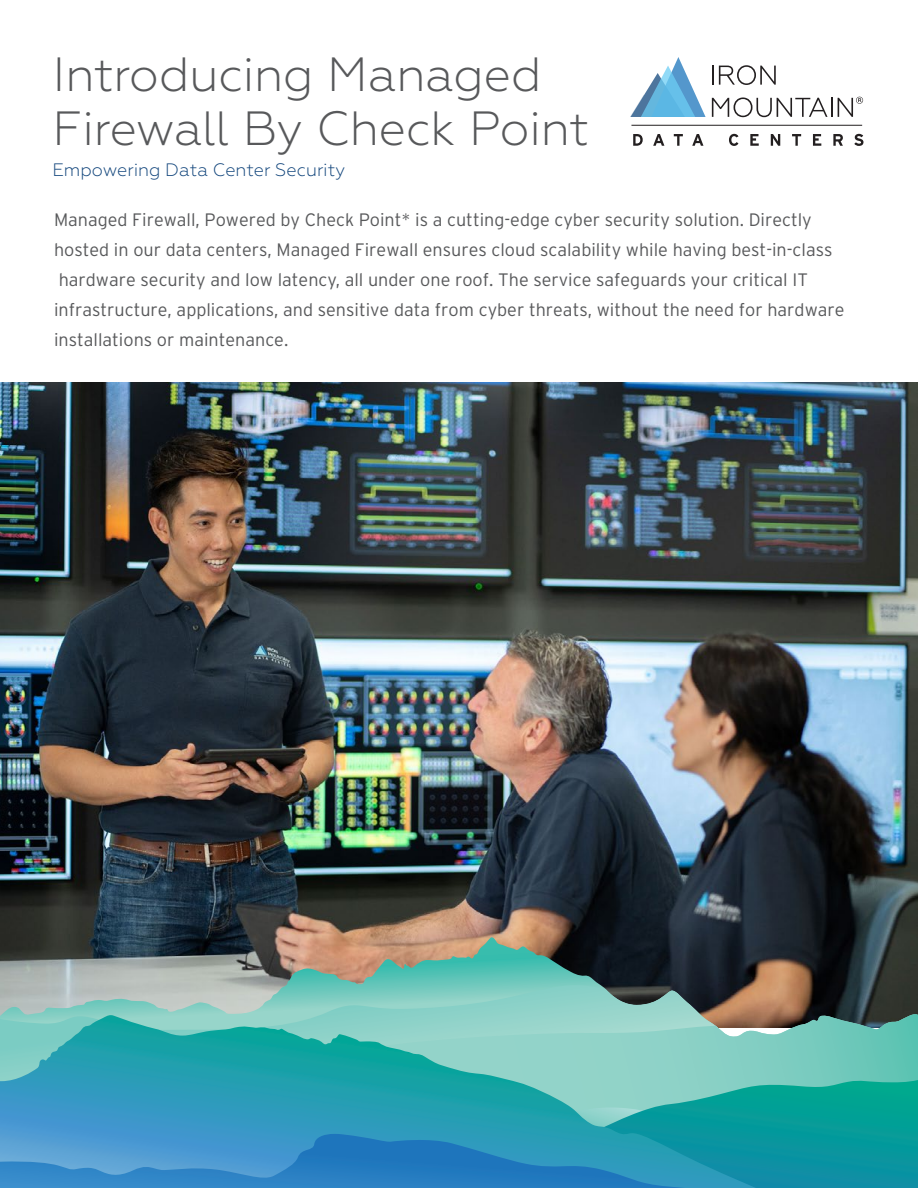
<style>
.page{position:relative;width:918px;height:1188px;background:#fff}
.page>*{position:absolute;margin:0;border:0;box-sizing:border-box;transform-origin:0 0}
.t1{font:300 48px/54px "Geometria";letter-spacing:-.005em;color:#58595b}
.t2{font:300 18px/30px "Interstate";color:#58595b}
.t3{font:300 18px "Geometria";color:#14477d}
</style>
<div class="page">
<svg style="left:630px;top:57px;width:234px;height:60px"></svg>
<svg style="left:633px;top:134px;width:10px;height:12px"></svg>
<svg style="left:653px;top:134px;width:11px;height:12px"></svg>
<svg style="left:674px;top:134px;width:9px;height:12px"></svg>
<svg style="left:692px;top:134px;width:11px;height:12px"></svg>
<svg style="left:729px;top:134px;width:9px;height:12px"></svg>
<svg style="left:750px;top:134px;width:9px;height:12px"></svg>
<svg style="left:771px;top:134px;width:9px;height:12px"></svg>
<svg style="left:792px;top:134px;width:9px;height:12px"></svg>
<svg style="left:813px;top:134px;width:8px;height:12px"></svg>
<svg style="left:833px;top:134px;width:10px;height:12px"></svg>
<svg style="left:854px;top:134px;width:9px;height:12px"></svg>
<hr style="left:631px;top:125px;width:231px;height:1px;background:#231f20">
<img style="left:0;top:382px;width:918px;height:555px">
<svg style="left:0;top:937px;width:918px;height:77px;background:#5c655f"></svg>
<svg style="left:0;top:985px;width:727px;height:30px;background:#8cbbb3"></svg>
<svg style="left:368px;top:1014px;width:550px;height:65px;background:#6db6a9"></svg>
<svg style="left:0;top:1015px;width:756px;height:64px;background:#63bfba"></svg>
<svg style="left:0;top:1079px;width:918px;height:109px;background:#2c99b7"></svg>
<h1 class="t1" style="left:52px;top:47px;width:538px">Introducing Managed<br>Firewall By Check Point</h1>
<p class="t3" style="left:53px;top:159px;width:294px">Empowering Data Center Security</p>
<p class="t2" style="left:54px;top:205px;width:792px">Managed Firewall, Powered by Check Point* is a cutting-edge cyber security solution. Directly hosted in our data centers, Managed Firewall ensures cloud scalability while having best-in-class hardware security and low latency, all under one roof. The service safeguards your critical IT infrastructure, applications, and sensitive data from cyber threats, without the need for hardware installations or maintenance.</p>
</div>
